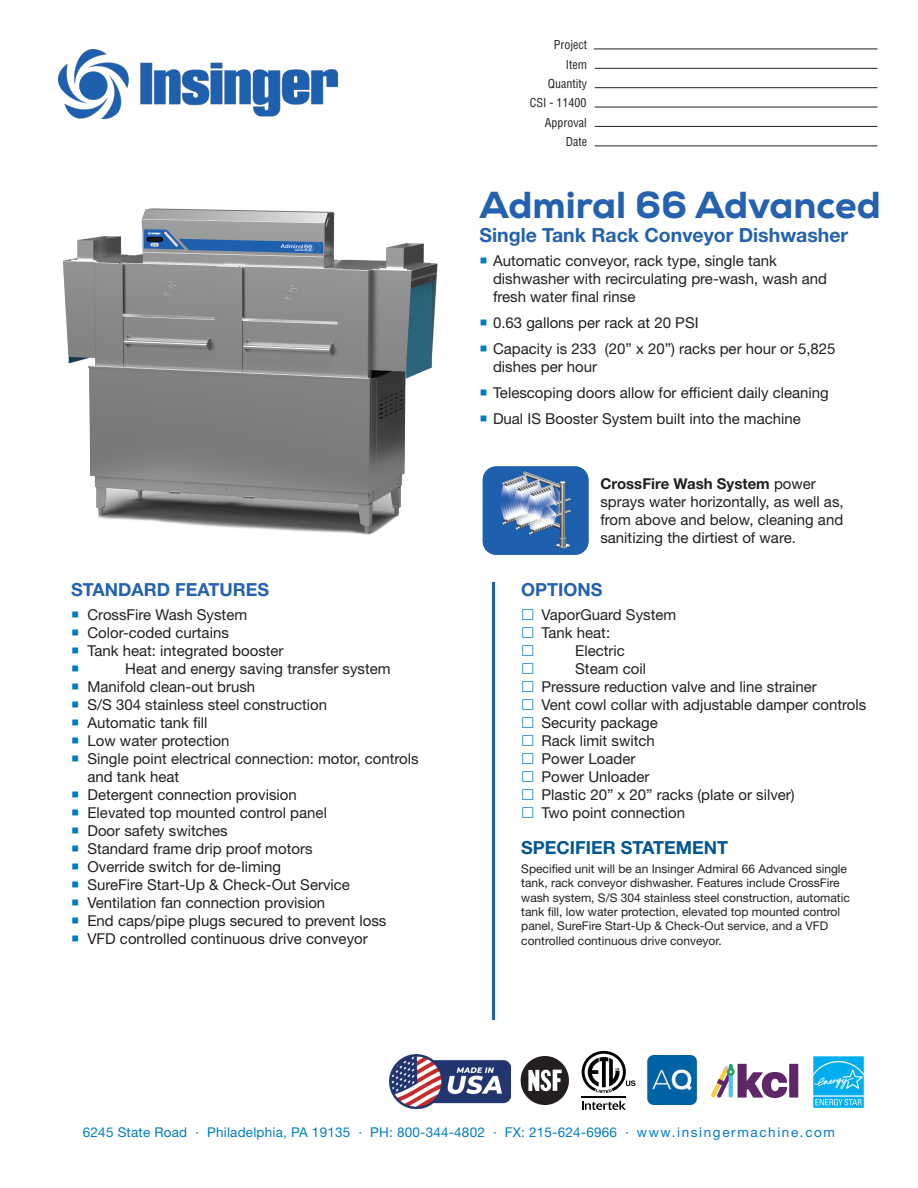
<style>
.page{position:relative;width:918px;height:1188px;background:#fff}
.page>*{position:absolute;margin:0;border:0;box-sizing:border-box;transform-origin:0 0}
.t1{font:800 37.5px "Nexa";color:#2461ae}
.t2{font:700 19.5px "Helvetica Neue LT Std";color:#2461ae}
.t3{font:700 18px "Helvetica Neue LT Std";color:#2461ae}
.t4{font:700 18px "Helvetica Neue LT Std";color:#005595}
.t5{font:15px/18px "Helvetica Neue LT Std";color:#231f20}
.t6{font:13.5px "Helvetica Neue LT Std";letter-spacing:.015em;color:#007cc2}
.t7{font:12px/14.4px "Helvetica Neue LT Std";color:#231f20}
.t8{font:condensed 12px "Helvetica LT Std";color:#231f20}
.s1{font-weight:700}
</style>
<div class="page">
<img style="left:58px;top:49px;width:280px;height:70px">
<hr style="left:594px;top:49px;width:284px;height:1px;background:#231f20">
<hr style="left:595px;top:68px;width:282px;height:1px;background:#231f20">
<hr style="left:595px;top:87px;width:282px;height:1px;background:#231f20">
<hr style="left:595px;top:107px;width:282px;height:1px;background:#231f20">
<hr style="left:595px;top:126px;width:282px;height:1px;background:#231f20">
<hr style="left:595px;top:146px;width:282px;height:1px;background:#231f20">
<img style="left:483px;top:466px;width:105px;height:89px">
<img style="left:62px;top:208px;width:376px;height:327px">
<hr style="left:492px;top:583px;width:3px;height:437px;background:#1e60ae">
<img style="left:647px;top:1055px;width:51px;height:50px">
<svg style="left:582px;top:1101px;width:44px;height:9px"></svg>
<hr style="left:582px;top:1096px;width:44px;height:1px;background:#000">
<svg style="left:582px;top:1051px;width:54px;height:42px"></svg>
<img style="left:520px;top:1056px;width:49px;height:49px">
<img style="left:390px;top:1055px;width:120px;height:54px">
<img style="left:813px;top:1056px;width:51px;height:52px">
<div style="left:789px;top:1064px;width:9px;height:34px;background:#602768"></div>
<svg style="left:711px;top:1064px;width:76px;height:34px"></svg>
<p class="t8" style="left:554px;top:37px;width:35px">Project</p>
<p class="t8" style="left:566px;top:57px;width:23px">Item</p>
<p class="t8" style="left:548px;top:76px;width:41px">Quantity</p>
<p class="t8" style="left:530px;top:95px;width:58px">CSI - 11400</p>
<p class="t8" style="left:545px;top:115px;width:43px">Approval</p>
<p class="t8" style="left:566px;top:134px;width:23px">Date</p>
<p class="t1" style="left:480px;top:181px;width:403px">Admiral 66 Advanced</p>
<p class="t2" style="left:480px;top:223px;width:370px">Single Tank Rack Conveyor Dishwasher</p>
<p class="t3" style="left:71px;top:578px;width:200px">STANDARD FEATURES</p>
<p class="t5" style="left:87px;top:606px;width:161px">CrossFire Wash System</p>
<p class="t5" style="left:87px;top:624px;width:143px">Color-coded curtains</p>
<p class="t5" style="left:87px;top:642px;width:198px">Tank heat: integrated booster</p>
<p class="t5" style="left:125px;top:660px;width:267px">Heat and energy saving transfer system</p>
<p class="t5" style="left:87px;top:678px;width:169px">Manifold clean-out brush</p>
<p class="t5" style="left:87px;top:696px;width:241px">S/S 304 stainless steel construction</p>
<p class="t5" style="left:87px;top:714px;width:122px">Automatic tank fill</p>
<p class="t5" style="left:87px;top:732px;width:143px">Low water protection</p>
<p class="t5" style="left:87px;top:750px;width:333px">Single point electrical connection: motor, controls and tank heat</p>
<p class="t5" style="left:87px;top:786px;width:211px">Detergent connection provision</p>
<p class="t5" style="left:87px;top:804px;width:241px">Elevated top mounted control panel</p>
<p class="t5" style="left:87px;top:822px;width:142px">Door safety switches</p>
<p class="t5" style="left:87px;top:840px;width:227px">Standard frame drip proof motors</p>
<p class="t5" style="left:87px;top:858px;width:195px">Override switch for de-liming</p>
<p class="t5" style="left:87px;top:876px;width:264px">SureFire Start-Up &amp; Check-Out Service</p>
<p class="t5" style="left:87px;top:894px;width:239px">Ventilation fan connection provision</p>
<p class="t5" style="left:87px;top:912px;width:300px">End caps/pipe plugs secured to prevent loss</p>
<p class="t5" style="left:87px;top:930px;width:282px">VFD controlled continuous drive conveyor</p>
<p class="t5" style="left:493px;top:252px;width:336px">Automatic conveyor, rack type, single tank dishwasher with recirculating pre-wash, wash and fresh water final rinse</p>
<p class="t5" style="left:493px;top:314px;width:207px">0.63 gallons per rack at 20 PSI</p>
<p class="t5" style="left:493px;top:339px;width:344px">Capacity is 233 (20” x 20”) racks per hour or 5,825 dishes per hour</p>
<p class="t5" style="left:493px;top:383px;width:337px">Telescoping doors allow for efficient daily cleaning</p>
<p class="t5" style="left:493px;top:409px;width:309px">Dual IS Booster System built into the machine</p>
<p class="t5" style="left:600px;top:474px;width:245px"><span class="s1">CrossFire Wash System</span> power sprays water horizontally, as well as, from above and below, cleaning and sanitizing the dirtiest of ware.</p>
<p class="t3" style="left:521px;top:578px;width:83px">OPTIONS</p>
<p class="t5" style="left:542px;top:606px;width:136px">VaporGuard System</p>
<p class="t5" style="left:542px;top:624px;width:70px">Tank heat:</p>
<p class="t5" style="left:575px;top:642px;width:51px">Electric</p>
<p class="t5" style="left:575px;top:660px;width:72px">Steam coil</p>
<p class="t5" style="left:542px;top:678px;width:277px">Pressure reduction valve and line strainer</p>
<p class="t5" style="left:542px;top:696px;width:326px">Vent cowl collar with adjustable damper controls</p>
<p class="t5" style="left:542px;top:714px;width:118px">Security package</p>
<p class="t5" style="left:542px;top:732px;width:115px">Rack limit switch</p>
<p class="t5" style="left:542px;top:750px;width:95px">Power Loader</p>
<p class="t5" style="left:542px;top:768px;width:110px">Power Unloader</p>
<p class="t5" style="left:542px;top:786px;width:255px">Plastic 20” x 20” racks (plate or silver)</p>
<p class="t5" style="left:542px;top:804px;width:145px">Two point connection</p>
<p class="t4" style="left:521px;top:836px;width:208px">SPECIFIER STATEMENT</p>
<p class="t7" style="left:521px;top:861px;width:330px">Specified unit will be an Insinger Admiral 66 Advanced single tank, rack conveyor dishwasher. Features include CrossFire wash system, S/S 304 stainless steel construction, automatic tank fill, low water protection, elevated top mounted control panel, SureFire Start-Up &amp; Check-Out service, and a VFD controlled continuous drive conveyor.</p>
<p class="t6" style="left:83px;top:1124px;width:754px">6245 State Road ∙ Philadelphia, PA 19135 ∙ PH: 800-344-4802 ∙ FX: 215-624-6966 ∙ www.insingermachine.com</p>
</div>
